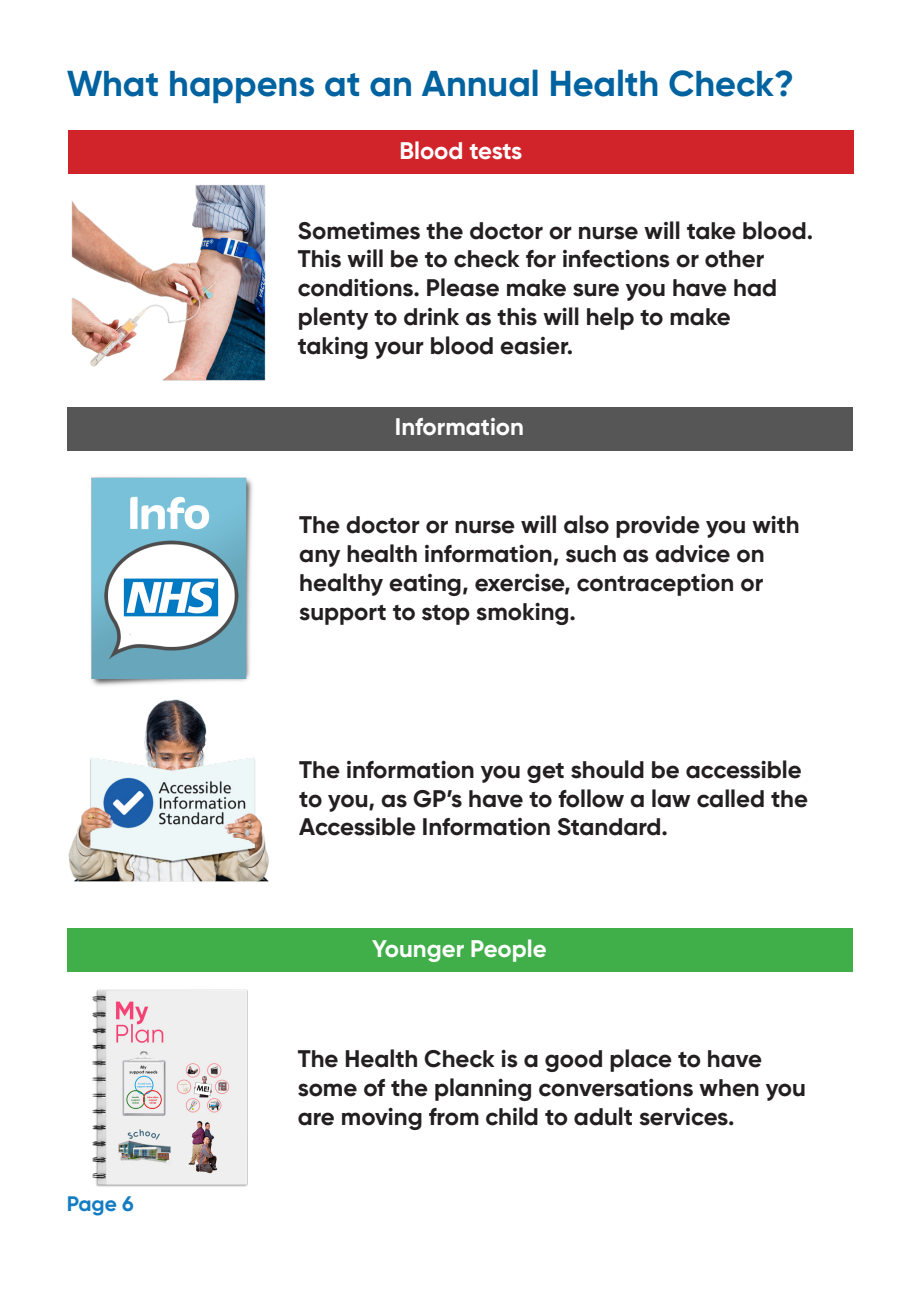
<style>
.page{position:relative;width:919px;height:1289px;background:#fff}
.page>*{position:absolute;margin:0;border:0;box-sizing:border-box;transform-origin:0 0}
.t1{font:700 36px "Gilroy";color:#0063a0}
.t2{font:700 24px/28.8px "Gilroy";color:#231f20}
.t3{font:700 24px "Gilroy";color:#fff}
.t4{font:700 21px "Gilroy";color:#147dc2}
</style>
<div class="page">
<img style="left:92px;top:989px;width:156px;height:198px">
<img style="left:91px;top:476px;width:162px;height:208px">
<div style="left:67px;top:407px;width:785px;height:43px;background:#575657"></div>
<div style="left:67px;top:928px;width:785px;height:44px;background:#40ae49"></div>
<img style="left:68px;top:684px;width:201px;height:198px">
<div style="left:68px;top:130px;width:785px;height:44px;background:#d1232a"></div>
<img style="left:71px;top:185px;width:195px;height:196px">
<h1 class="t1" style="left:67px;top:60px;width:728px">What happens at an Annual Health Check?</h1>
<p class="t3" style="left:399px;top:135px;width:124px">Blood tests</p>
<p class="t2" style="left:298px;top:216px;width:517px">Sometimes the doctor or nurse will take blood.<br>This will be to check for infections or other conditions. Please make sure you have had plenty to drink as this will help to make<br>taking your blood easier.</p>
<p class="t3" style="left:395px;top:411px;width:131px">Information</p>
<p class="t2" style="left:299px;top:510px;width:502px">The doctor or nurse will also provide you with any health information, such as advice on healthy eating, exercise, contraception or support to stop smoking.</p>
<p class="t2" style="left:299px;top:754px;width:510px">The information you get should be accessible to you, as GP’s have to follow a law called the<br>Accessible Information Standard.</p>
<p class="t3" style="left:372px;top:933px;width:176px">Younger People</p>
<p class="t4" style="left:67px;top:1190px;width:69px">Page 6</p>
<p class="t2" style="left:298px;top:1044px;width:509px">The Health Check is a good place to have some of the planning conversations when you are moving from child to adult services.</p>
</div>
